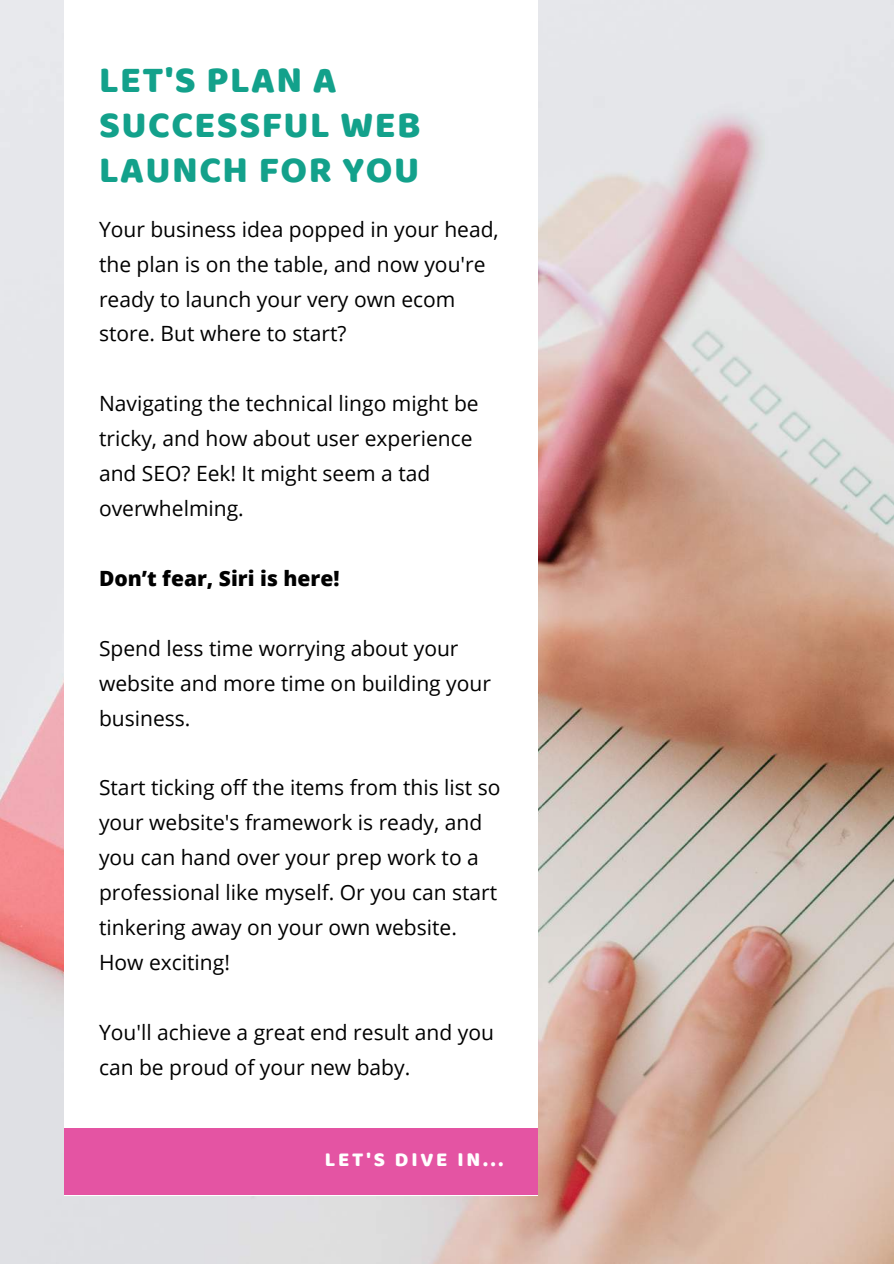
<style>
.page{position:relative;width:894px;height:1264px;background:#fff}
.page>*{position:absolute;margin:0;border:0;box-sizing:border-box;transform-origin:0 0}
.t1{font:37.95px/45.2px "Baloo";letter-spacing:.04em;color:#13a18b}
.t2{font:21px/35px "Open Sans";color:#000}
.t3{font:800 21px "Open Sans";color:#000}
.t4{font:20.4px "Baloo";letter-spacing:.14em;color:#fff}
</style>
<div class="page">
<img style="left:0;top:0;width:893px;height:1263px">
<div style="left:64px;top:0;width:473px;height:1195px;background:#fff"></div>
<div style="left:64px;top:1128px;width:473px;height:67px;background:#e454a3"></div>
<h1 class="t1" style="left:99px;top:56px;width:323px">LET'S PLAN A<br>SUCCESSFUL WEB<br>LAUNCH FOR YOU</h1>
<p class="t2" style="left:99px;top:211px;width:401px">Your business idea popped in your head, the plan is on the table, and now you're ready to launch your very own ecom store. But where to start?</p>
<p class="t2" style="left:99px;top:385px;width:381px">Navigating the technical lingo might be tricky, and how about user experience and SEO? Eek! It might seem a tad overwhelming.</p>
<p class="t3" style="left:99px;top:563px;width:242px">Don’t fear, Siri is here!</p>
<p class="t2" style="left:99px;top:630px;width:393px">Spend less time worrying about your website and more time on building your business.</p>
<p class="t2" style="left:99px;top:769px;width:403px">Start ticking off the items from this list so your website's framework is ready, and you can hand over your prep work to a professional like myself. Or you can start tinkering away on your own website.<br>How exciting!</p>
<p class="t2" style="left:99px;top:1014px;width:396px">You'll achieve a great end result and you can be proud of your new baby.</p>
<p class="t4" style="left:325px;top:1147px;width:180px">LET'S DIVE IN...</p>
</div>
